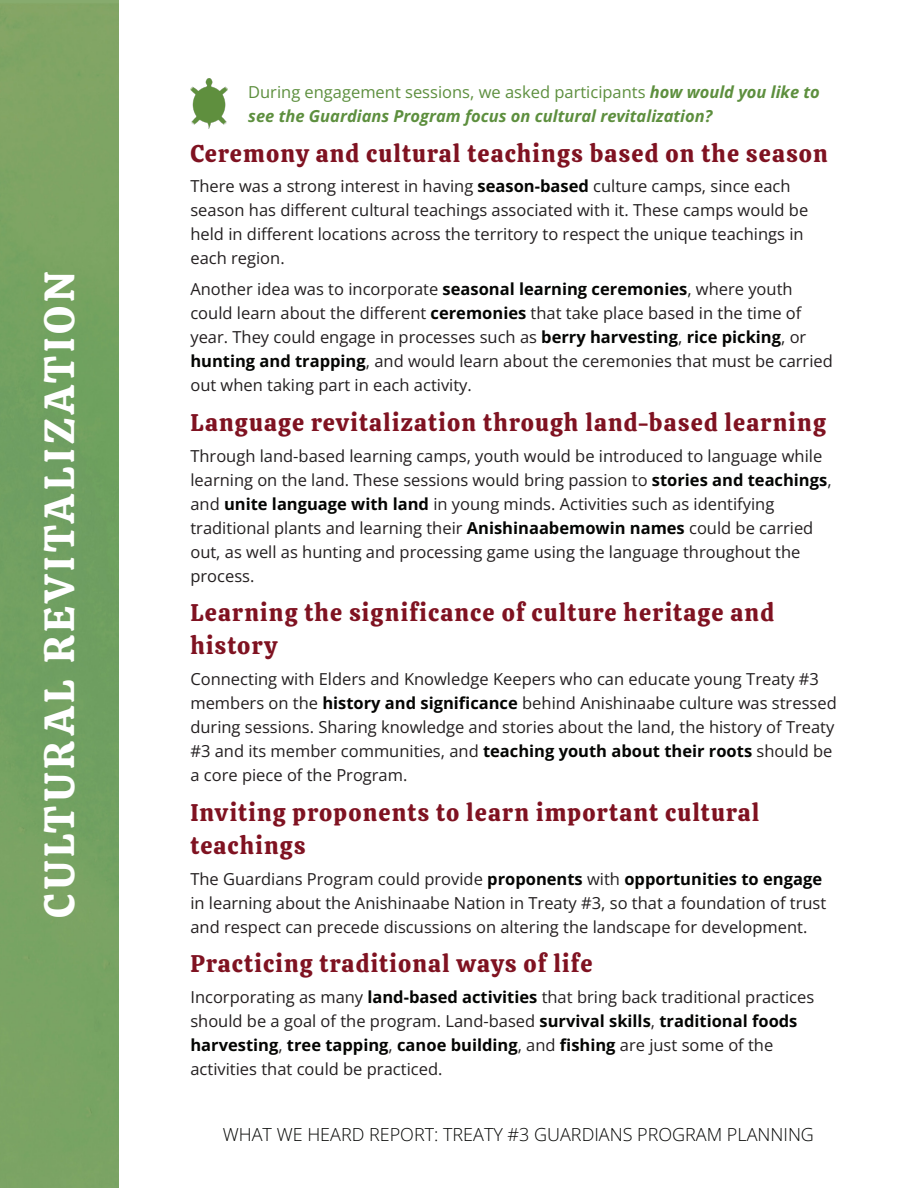
<style>
.page{position:relative;width:918px;height:1188px;background:#fff}
.page>*{position:absolute;margin:0;border:0;box-sizing:border-box;transform-origin:0 0}
.t1{font:42px "Calistoga";letter-spacing:.1em;color:#fff}
.Paragraph_Header{font:24px/33px "Calistoga";letter-spacing:.05em;color:#7f1221}
.t2{font:300 18px "Open Sans";color:#040503}
.t3{font:16.5px/24px "Open Sans";color:#231f20}
.t4{font:italic 700 16.5px/24px "Open Sans";color:#5d8f3e}
.s1{font-weight:400;font-style:normal}
.s2{font-weight:700;color:#040503}
</style>
<div class="page">
<img style="left:0;top:1px;width:119px;height:1187px">
<img style="left:190px;top:79px;width:38px;height:49px">
<h1 class="t1" style="left:20px;top:918px;width:649px;rotate:-90deg">CULTURAL REVITALIZATION</h1>
<p class="t4" style="left:248px;top:80px;width:573px"><span class="s1">During engagement sessions, we asked participants</span> how would you like to see the Guardians Program focus on cultural revitalization?</p>
<p class="Paragraph_Header" style="left:190px;top:134px;width:639px">Ceremony and cultural teachings based on the season</p>
<p class="t3" style="left:190px;top:174px;width:619px">There was a strong interest in having <span class="s2">season-based</span> culture camps, since each season has different cultural teachings associated with it. These camps would be held in different locations across the territory to respect the unique teachings in each region.</p>
<p class="t3" style="left:190px;top:277px;width:644px">Another idea was to incorporate <span class="s2">seasonal learning ceremonies</span>, where youth could learn about the different <span class="s2">ceremonies</span> that take place based in the time of year. They could engage in processes such as <span class="s2">berry harvesting</span>, <span class="s2">rice picking</span>, or <span class="s2">hunting and trapping</span>, and would learn about the ceremonies that must be carried out when taking part in each activity.</p>
<p class="Paragraph_Header" style="left:190px;top:404px;width:637px">Language revitalization through land-based learning</p>
<p class="t3" style="left:190px;top:443px;width:643px">Through land-based learning camps, youth would be introduced to language while learning on the land. These sessions would bring passion to <span class="s2">stories and teachings</span>, and <span class="s2">unite language with land</span> in young minds. Activities such as identifying traditional plants and learning their <span class="s2">Anishinaabemowin names</span> could be carried out, as well as hunting and processing game using the language throughout the process.</p>
<p class="Paragraph_Header" style="left:190px;top:594px;width:585px">Learning the significance of culture heritage and history</p>
<p class="t3" style="left:190px;top:667px;width:648px">Connecting with Elders and Knowledge Keepers who can educate young Treaty #3 members on the <span class="s2">history and significance</span> behind Anishinaabe culture was stressed during sessions. Sharing knowledge and stories about the land, the history of Treaty #3 and its member communities, and <span class="s2">teaching youth about their roots</span> should be a core piece of the Program.</p>
<p class="Paragraph_Header" style="left:190px;top:794px;width:571px">Inviting proponents to learn important cultural teachings</p>
<p class="t3" style="left:190px;top:866px;width:637px">The Guardians Program could provide <span class="s2">proponents</span> with <span class="s2">opportunities to engage </span>in learning about the Anishinaabe Nation in Treaty #3, so that a foundation of trust and respect can precede discussions on altering the landscape for development.</p>
<p class="Paragraph_Header" style="left:190px;top:945px;width:404px">Practicing traditional ways of life</p>
<p class="t3" style="left:190px;top:985px;width:625px">Incorporating as many <span class="s2">land-based activities</span> that bring back traditional practices should be a goal of the program. Land-based <span class="s2">survival skills</span>, <span class="s2">traditional foods harvesting</span>, <span class="s2">tree tapping</span>, <span class="s2">canoe building</span>, and <span class="s2">fishing</span> are just some of the activities that could be practiced.</p>
<p class="t2" style="left:223px;top:1122px;width:593px">WHAT WE HEARD REPORT: TREATY #3 GUARDIANS PROGRAM PLANNING</p>
</div>
